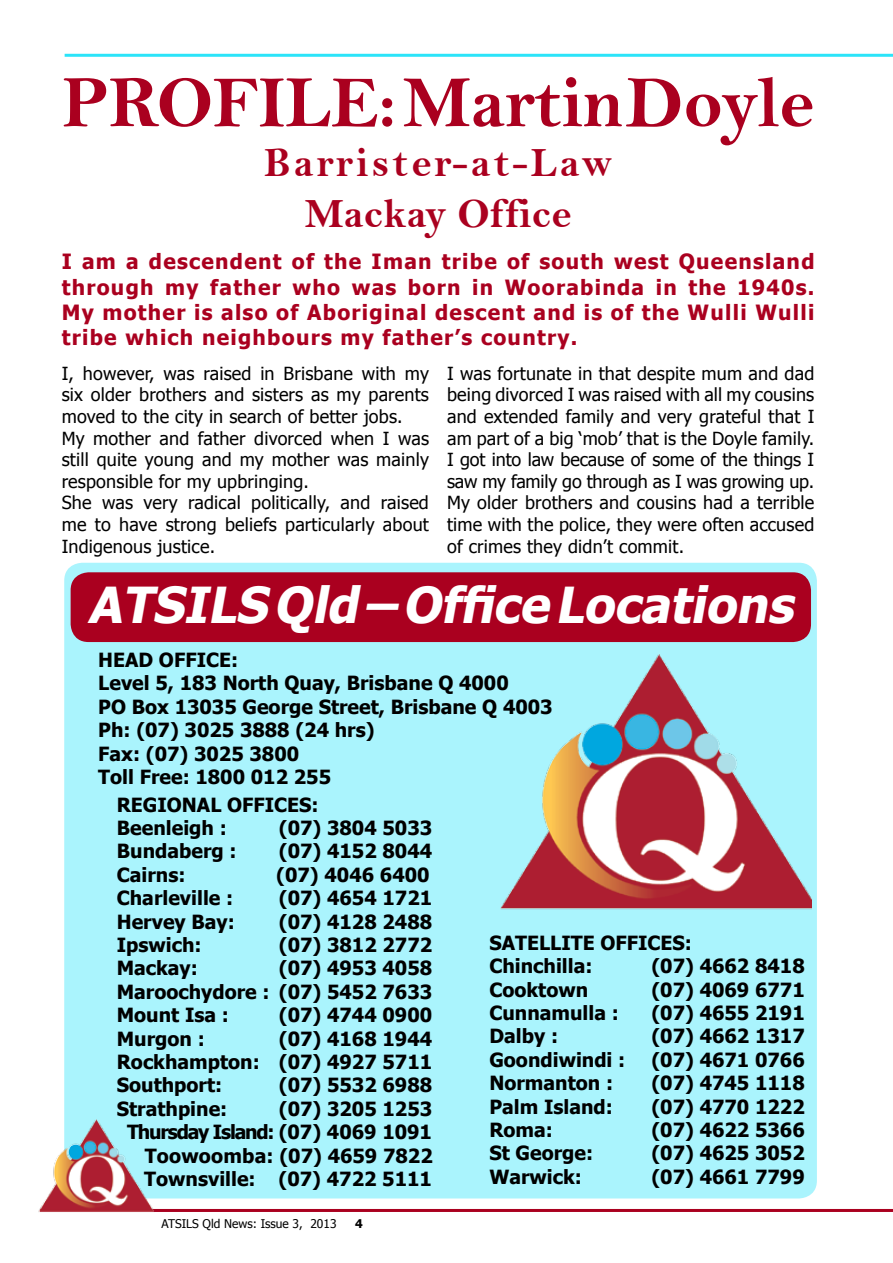
<style>
.page{position:relative;width:893px;height:1263px;background:#fff}
.page>*{position:absolute;margin:0;border:0;box-sizing:border-box;transform-origin:0 0}
.t1{font:73.5px "Bell MT Bold";letter-spacing:-.005em;color:#aa001f}
.t2{font:italic 700 49.5px "Tahoma";color:#fff}
.t3{font:42px/50.4px "Bell MT Bold";letter-spacing:.04em;color:#aa001f;text-align:center}
.t4{font:700 21px/25.2px "Tahoma";letter-spacing:.06em;color:#aa001f;text-align:justify}
.t5{font:700 19.5px/23.4px "Tahoma";color:#000}
.t6{font:18px/21.6px "Tahoma";letter-spacing:.01em;color:#000}
.t7{font:12px "Tahoma";color:#000}
.t8{font:700 12px "Tahoma";color:#000}
</style>
<div class="page">
<hr style="left:40px;top:1209px;width:853px;height:3px;background:#aa001f">
<hr style="left:65px;top:54px;width:828px;height:3px;background:#2be4f9">
<div style="left:64px;top:563px;width:753px;height:635px;background:#aaf4fd;border-radius:18px"></div>
<img style="left:38px;top:1119px;width:123px;height:93px">
<img style="left:500px;top:655px;width:311px;height:255px">
<div style="left:71px;top:572px;width:740px;height:70px;background:#aa001f;border-radius:18px"></div>
<h1 class="t1" style="left:62px;top:59px;width:754px">PROFILE: Martin Doyle</h1>
<h3 class="t3" style="left:264px;top:138px;width:349px">Barrister-at-Law<br>Mackay Office</h3>
<p class="t4" style="left:62px;top:248px;width:754px">I am a descendent of the Iman tribe of south west Queensland through my father who was born in Woorabinda in the 1940s.<br>My mother is also of Aboriginal descent and is of the Wulli Wulli tribe which neighbours my father’s country.</p>
<p class="t6" style="left:62px;top:362px;width:369px">I, however, was raised in Brisbane with my six older brothers and sisters as my parents moved to the city in search of better jobs.<br>My mother and father divorced when I was still quite young and my mother was mainly responsible for my upbringing.<br>She was very radical politically, and raised me to have strong beliefs particularly about Indigenous justice.</p>
<p class="t6" style="left:447px;top:362px;width:369px;text-align:justify">I was fortunate in that despite mum and dad being divorced I was raised with all my cousins and extended family and very grateful that I am part of a big ‘mob’ that is the Doyle family.<br>I got into law because of some of the things I saw my family go through as I was growing up.<br>My older brothers and cousins had a terrible time with the police, they were often accused of crimes they didn’t commit.</p>
<h2 class="t2" style="left:88px;top:573px;width:717px">ATSILS Qld – Office Locations</h2>
<p class="t5" style="left:98px;top:647px;width:456px">HEAD OFFICE:<br>Level 5, 183 North Quay, Brisbane Q 4000<br>PO Box 13035 George Street, Brisbane Q 4003<br>Ph: (07) 3025 3888 (24 hrs)<br>Fax: (07) 3025 3800<br>Toll Free: 1800 012 255</p>
<p class="t5" style="left:117px;top:792px;width:203px">REGIONAL OFFICES:<br>Beenleigh :</p>
<p class="t5" style="left:279px;top:815px;width:155px">(07) 3804 5033</p>
<p class="t5" style="left:117px;top:839px;width:121px">Bundaberg :</p>
<p class="t5" style="left:279px;top:839px;width:155px">(07) 4152 8044</p>
<p class="t5" style="left:117px;top:862px;width:70px">Cairns:</p>
<p class="t5" style="left:276px;top:862px;width:155px">(07) 4046 6400</p>
<p class="t5" style="left:117px;top:886px;width:118px">Charleville :</p>
<p class="t5" style="left:279px;top:886px;width:155px">(07) 4654 1721</p>
<p class="t5" style="left:117px;top:909px;width:120px">Hervey Bay:</p>
<p class="t5" style="left:279px;top:909px;width:155px">(07) 4128 2488</p>
<p class="t5" style="left:117px;top:932px;width:86px">Ipswich:</p>
<p class="t5" style="left:279px;top:932px;width:155px">(07) 3812 2772</p>
<p class="t5" style="left:117px;top:956px;width:83px">Mackay:</p>
<p class="t5" style="left:117px;top:956px;width:317px;text-align:justify;text-indent:162px">(07) 4953 4058<br>Maroochydore : (07) 5452 7633<br>Mount Isa :</p>
<p class="t5" style="left:279px;top:1003px;width:155px">(07) 4744 0900</p>
<p class="t5" style="left:117px;top:1026px;width:317px;text-align:justify;text-indent:162px">(07) 4168 1944<br>Rockhampton: (07) 4927 5711<br>Southport:</p>
<p class="t5" style="left:117px;top:1026px;width:89px">Murgon :</p>
<p class="t5" style="left:279px;top:1073px;width:155px">(07) 5532 6988</p>
<p class="t5" style="left:117px;top:1096px;width:112px">Strathpine:</p>
<p class="t5" style="left:127px;top:1096px;width:307px;text-align:right">(07) 3205 1253<br>Thursday Island: (07) 4069 1091<br>Toowoomba: (07) 4659 7822<br>Townsville: (07) 4722 5111</p>
<p class="t7" style="left:162px;top:1215px;width:176px">ATSILS Qld News: Issue 3, 2013</p>
<p class="t8" style="left:355px;top:1215px;width:9px">4</p>
<p class="t5" style="left:489px;top:930px;width:204px">SATELLITE OFFICES:<br>Chinchilla:</p>
<p class="t5" style="left:651px;top:954px;width:155px">(07) 4662 8418</p>
<p class="t5" style="left:489px;top:977px;width:100px">Cooktown</p>
<p class="t5" style="left:651px;top:977px;width:155px">(07) 4069 6771</p>
<p class="t5" style="left:489px;top:1000px;width:131px">Cunnamulla :</p>
<p class="t5" style="left:651px;top:1000px;width:155px">(07) 4655 2191</p>
<p class="t5" style="left:489px;top:1024px;width:70px">Dalby :</p>
<p class="t5" style="left:651px;top:1024px;width:155px">(07) 4662 1317</p>
<p class="t5" style="left:489px;top:1047px;width:137px">Goondiwindi :</p>
<p class="t5" style="left:651px;top:1047px;width:155px">(07) 4671 0766</p>
<p class="t5" style="left:489px;top:1071px;width:125px">Normanton :</p>
<p class="t5" style="left:651px;top:1071px;width:155px">(07) 4745 1118</p>
<p class="t5" style="left:489px;top:1094px;width:125px">Palm Island:</p>
<p class="t5" style="left:651px;top:1094px;width:155px">(07) 4770 1222</p>
<p class="t5" style="left:489px;top:1117px;width:65px">Roma:</p>
<p class="t5" style="left:651px;top:1117px;width:155px">(07) 4622 5366</p>
<p class="t5" style="left:489px;top:1141px;width:105px">St George:</p>
<p class="t5" style="left:651px;top:1141px;width:155px">(07) 4625 3052</p>
<p class="t5" style="left:489px;top:1164px;width:94px">Warwick:</p>
<p class="t5" style="left:651px;top:1164px;width:155px">(07) 4661 7799</p>
</div>
